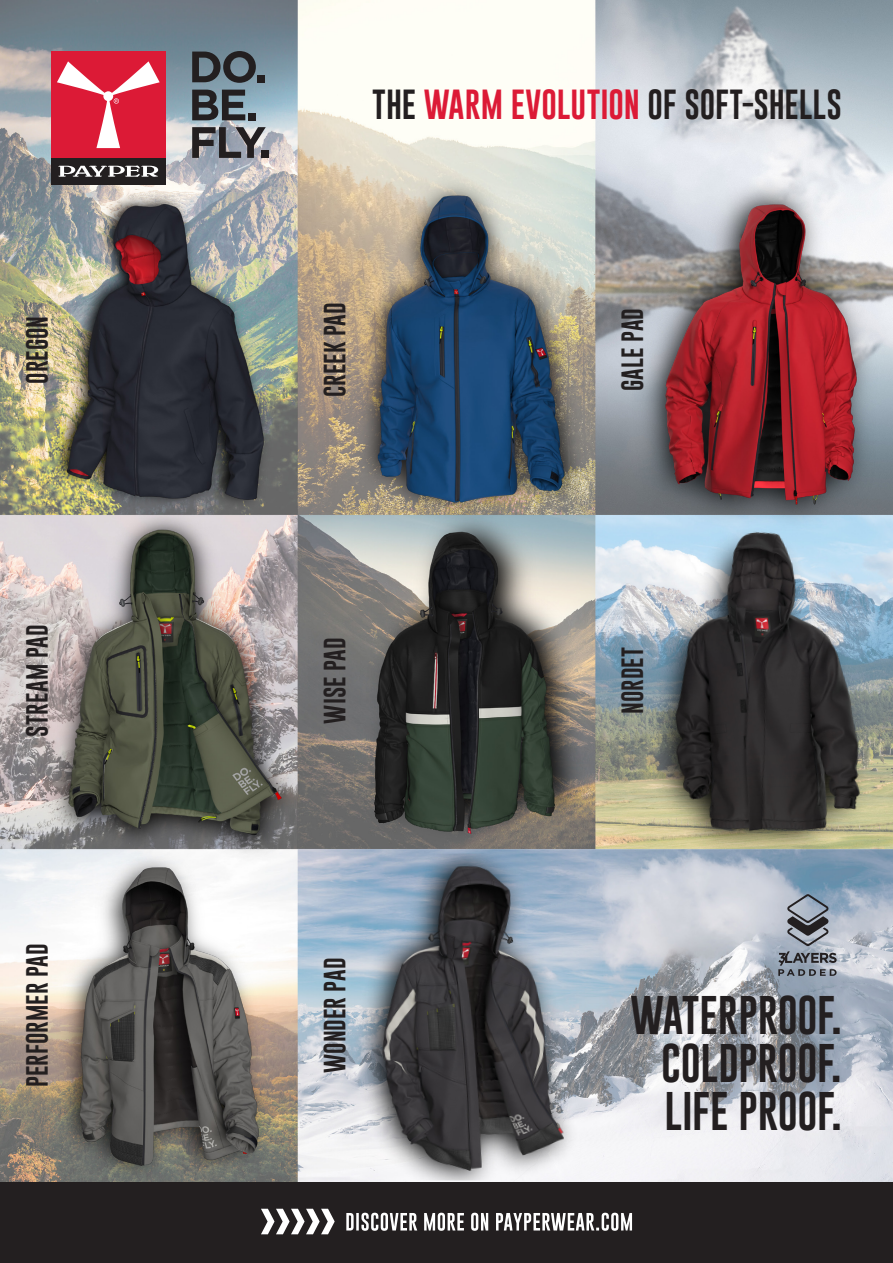
<style>
.page{position:relative;width:893px;height:1263px;background:#fff}
.page>*{position:absolute;margin:0;border:0;box-sizing:border-box;transform-origin:0 0}
.t1{font:39.75px "Gobold";letter-spacing:-.005em;color:#231f20}
.t2{font:30.75px "Gobold";color:#231f20}
.t3{font:22.5px "Gobold";color:#231f20}
.s1{color:#dc1a36}
</style>
<div class="page">
<img style="left:0;top:0;width:893px;height:1182px">
<svg style="left:778px;top:894px;width:59px;height:82px;background:#8a919d"></svg>
<img style="left:17px;top:190px;width:285px;height:312px">
<img style="left:302px;top:166px;width:303px;height:336px">
<img style="left:605px;top:166px;width:288px;height:391px">
<img style="left:311px;top:497px;width:309px;height:356px">
<img style="left:632px;top:522px;width:261px;height:327px">
<img style="left:9px;top:844px;width:324px;height:338px">
<img style="left:311px;top:853px;width:327px;height:327px">
<img style="left:7px;top:502px;width:314px;height:364px">
<div style="left:51px;top:158px;width:115px;height:27px;background:#231f20"></div>
<svg style="left:58px;top:165px;width:100px;height:12px"></svg>
<div style="left:51px;top:51px;width:115px;height:107px;background:#dc1a36"></div>
<svg style="left:57px;top:61px;width:103px;height:87px"></svg>
<div style="left:261px;top:151px;width:7px;height:7px;background:#231f20"></div>
<svg style="left:192px;top:127px;width:74px;height:31px;background:#6c6d72"></svg>
<div style="left:248px;top:113px;width:7px;height:7px;background:#231f20"></div>
<svg style="left:192px;top:90px;width:53px;height:30px;background:#495157"></svg>
<div style="left:257px;top:75px;width:7px;height:7px;background:#231f20"></div>
<svg style="left:192px;top:51px;width:64px;height:32px;background:#4b555c"></svg>
<div style="left:0;top:1182px;width:893px;height:81px;background:#231f20"></div>
<svg style="left:261px;top:1209px;width:74px;height:25px"></svg>
<svg style="left:346px;top:1213px;width:286px;height:18px"></svg>
<p class="t3" style="left:23px;top:384px;width:69px;rotate:-90deg">OREGON</p>
<p class="t3" style="left:23px;top:736px;width:114px;rotate:-90deg">STREAM PAD</p>
<p class="t3" style="left:23px;top:1087px;width:146px;rotate:-90deg">PERFORMER PAD</p>
<p class="t2" style="left:372px;top:84px;width:471px">THE <span class="s1">WARM EVOLUTION</span> OF SOFT-SHELLS</p>
<p class="t3" style="left:320px;top:397px;width:96px;rotate:-90deg">CREEK PAD</p>
<p class="t3" style="left:618px;top:391px;width:85px;rotate:-90deg">GALE PAD</p>
<p class="t3" style="left:320px;top:723px;width:88px;rotate:-90deg">WISE PAD</p>
<p class="t3" style="left:320px;top:1073px;width:116px;rotate:-90deg">WONDER PAD</p>
<p class="t3" style="left:618px;top:714px;width:69px;rotate:-90deg">NORDET</p>
<p class="t1" style="left:630px;top:989px;width:213px">WATERPROOF.</p>
<p class="t1" style="left:661px;top:1037px;width:182px">COLDPROOF.</p>
<p class="t1" style="left:664px;top:1085px;width:179px">LIFE PROOF.</p>
</div>
